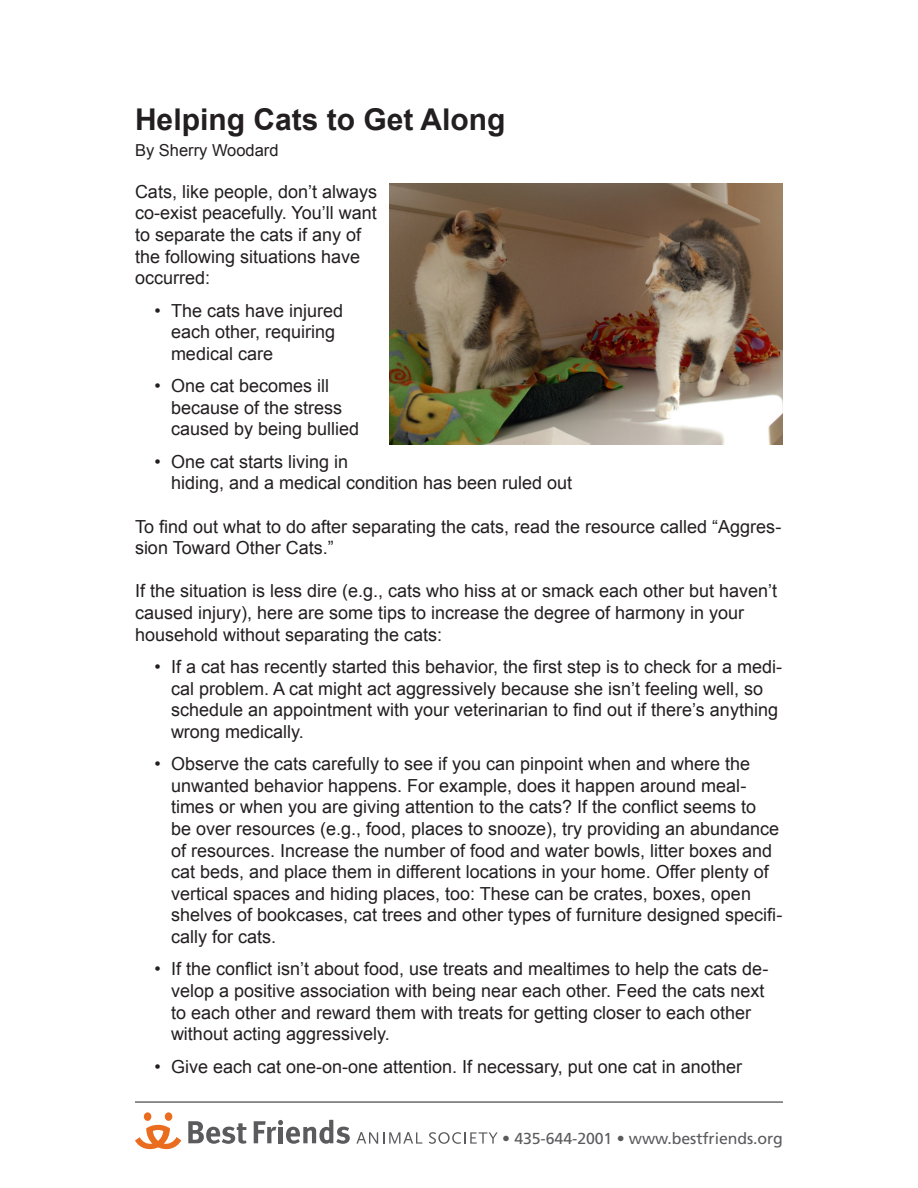
<style>
.page{position:relative;width:918px;height:1188px;background:#fff}
.page>*{position:absolute;margin:0;border:0;box-sizing:border-box;transform-origin:0 0}
.t1{font:700 30px "Arial";color:#231f20}
.bullet{font:18px/21.6px "Arial";color:#231f20}
.t2{font:16.5px "Arial";color:#231f20}
.t3{font:15.9px "Frutiger";letter-spacing:-.005em;color:#5b5b5e}
</style>
<div class="page">
<hr style="left:135px;top:1102px;width:648px;height:1px;background:#231f20">
<svg style="left:356px;top:1132px;width:66px;height:12px"></svg>
<svg style="left:429px;top:1132px;width:69px;height:12px"></svg>
<svg style="left:188px;top:1121px;width:59px;height:23px"></svg>
<svg style="left:254px;top:1120px;width:96px;height:24px"></svg>
<div style="left:144px;top:1112px;width:7px;height:9px;background:#ea6d1f;border-radius:50%"></div>
<div style="left:165px;top:1112px;width:7px;height:9px;background:#ea6d1f;border-radius:50%"></div>
<svg style="left:135px;top:1125px;width:46px;height:25px"></svg>
<img style="left:389px;top:183px;width:394px;height:262px">
<p class="t1" style="left:135px;top:100px;width:372px">Helping Cats to Get Along</p>
<p class="t2" style="left:135px;top:140px;width:145px">By Sherry Woodard</p>
<p class="bullet" style="left:135px;top:181px;width:244px">Cats, like people, don’t always co-exist peacefully. You’ll want to separate the cats if any of the following situations have occurred:</p>
<p class="bullet" style="left:171px;top:300px;width:174px;text-indent:-16px">• The cats have injured each other, requiring medical care</p>
<p class="bullet" style="left:171px;top:375px;width:190px;text-indent:-16px">• One cat becomes ill because of the stress caused by being bullied</p>
<p class="bullet" style="left:171px;top:451px;width:403px;text-indent:-16px">• One cat starts living in<br>hiding, and a medical condition has been ruled out</p>
<p class="bullet" style="left:135px;top:516px;width:648px">To find out what to do after separating the cats, read the resource called “Aggres&shy;sion Toward Other Cats.”</p>
<p class="bullet" style="left:135px;top:580px;width:644px">If the situation is less dire (e.g., cats who hiss at or smack each other but haven’t caused injury), here are some tips to increase the degree of harmony in your household without separating the cats:</p>
<p class="bullet" style="left:171px;top:656px;width:613px;text-indent:-16px">• If a cat has recently started this behavior, the first step is to check for a medi&shy;cal problem. A cat might act aggressively because she isn’t feeling well, so schedule an appointment with your veterinarian to find out if there’s anything wrong medically.</p>
<p class="bullet" style="left:171px;top:753px;width:613px;text-indent:-16px">• Observe the cats carefully to see if you can pinpoint when and where the unwanted behavior happens. For example, does it happen around meal&shy;times or when you are giving attention to the cats? If the conflict seems to<br>be over resources (e.g., food, places to snooze), try providing an abundance of resources. Increase the number of food and water bowls, litter boxes and cat beds, and place them in different locations in your home. Offer plenty of vertical spaces and hiding places, too: These can be crates, boxes, open shelves of bookcases, cat trees and other types of furniture designed specifi&shy;cally for cats.</p>
<p class="bullet" style="left:171px;top:958px;width:599px;text-indent:-16px">• If the conflict isn’t about food, use treats and mealtimes to help the cats de&shy;velop a positive association with being near each other. Feed the cats next to each other and reward them with treats for getting closer to each other without acting aggressively.</p>
<p class="bullet" style="left:154px;top:1056px;width:589px">• Give each cat one-on-one attention. If necessary, put one cat in another</p>
<p class="t3" style="left:502px;top:1129px;width:282px">• 435-644-2001 • www.bestfriends.org</p>
</div>
